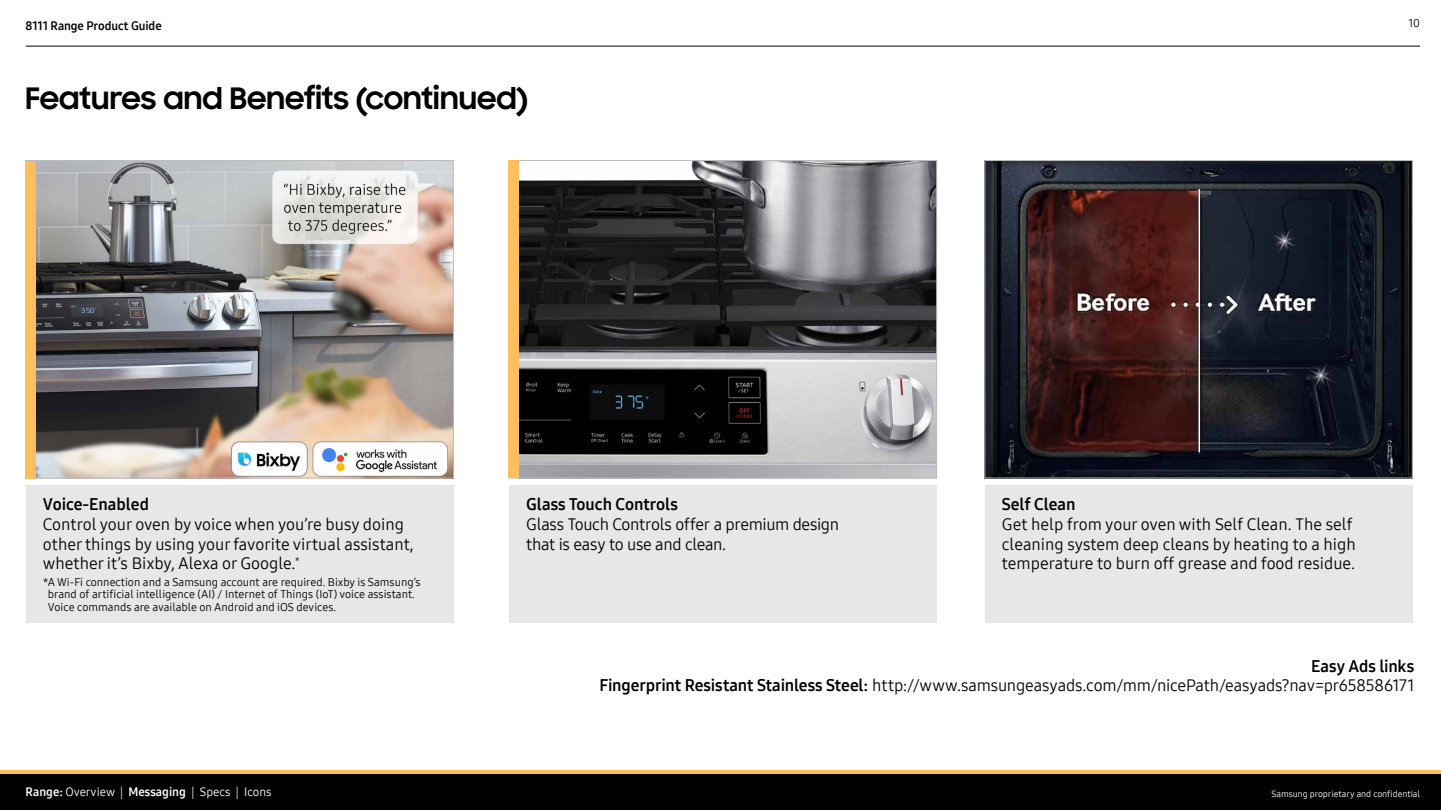
<style>
.page{position:relative;width:1441px;height:810px;background:#fff}
.page>*{position:absolute;margin:0;border:0;box-sizing:border-box;transform-origin:0 0}
.t1{font:700 30px "Samsung Sharp Sans";color:#000}
.t2{font:16.5px/19.8px "Samsung One 400";color:#000}
.t3{font:16.5px/19.8px "Samsung One 400";letter-spacing:-.02em;color:#000}
.t4{font:16.5px "Samsung One 700";color:#000}
.t5{font:12px "Samsung One 400";color:#fff}
.t6{font:12px "Samsung One 700";letter-spacing:-.005em;color:#000}
.t7{font:11.25px/12.8px "Samsung One 400";color:#000}
.t8{font:11.25px "Samsung One 400";color:#000101}
.t9{font:9px "Samsung One 400";letter-spacing:-.01em;color:#fff}
.s1{font-family:"Samsung One 700"}
</style>
<div class="page">
<div style="left:0;top:773px;width:1440px;height:37px;background:#000"></div>
<hr style="left:0;top:770px;width:1440px;height:3px;background:#fdbe5d">
<hr style="left:26px;top:46px;width:1393px;height:1px;background:#000">
<img style="left:986px;top:162px;width:424px;height:314px">
<div style="left:984px;top:160px;width:428px;height:318px;border:1px solid #bcbec0"></div>
<div style="left:984px;top:486px;width:428px;height:137px;background:#e6e7e8"></div>
<div style="left:26px;top:486px;width:427px;height:137px;background:#e6e7e8"></div>
<img style="left:519px;top:162px;width:415px;height:314px">
<div style="left:509px;top:486px;width:427px;height:137px;background:#e6e7e8"></div>
<div style="left:509px;top:160px;width:10px;height:318px;background:#fdbe5d"></div>
<img style="left:36px;top:162px;width:415px;height:314px">
<div style="left:26px;top:161px;width:10px;height:318px;background:#fdbe5d"></div>
<p class="t6" style="left:26px;top:18px;width:137px">8111 Range Product Guide</p>
<p class="t8" style="left:1408px;top:15px;width:13px">10</p>
<h1 class="t1" style="left:26px;top:76px;width:503px">Features and Benefits (continued)</h1>
<p class="t4" style="left:43px;top:493px;width:108px">Voice-Enabled</p>
<p class="t2" style="left:43px;top:514px;width:372px">Control your oven by voice when you’re busy doing other things by using your favorite virtual assistant, whether it’s Bixby, Alexa or Google.<sup>*</sup></p>
<p class="t7" style="left:48px;top:575px;width:374px;text-indent:-5px">*A Wi-Fi connection and a Samsung account are required. Bixby is Samsung’s brand of artificial intelligence (AI) / Internet of Things (IoT) voice assistant.<br>Voice commands are available on Android and iOS devices.</p>
<p class="t4" style="left:526px;top:493px;width:153px">Glass Touch Controls</p>
<p class="t3" style="left:526px;top:514px;width:314px">Glass Touch Controls offer a premium design that is easy to use and clean.</p>
<p class="t4" style="left:1001px;top:493px;width:75px">Self Clean</p>
<p class="t2" style="left:1001px;top:514px;width:355px">Get help from your oven with Self Clean. The self cleaning system deep cleans by heating to a high temperature to burn off grease and food residue.</p>
<p class="t5" style="left:26px;top:784px;width:247px"><span class="s1">Range:</span> Overview | <span class="s1">Messaging</span> | Specs | Icons</p>
<p class="t4" style="left:1310px;top:655px;width:105px">Easy Ads links</p>
<p class="t2" style="left:599px;top:676px;width:816px"><span class="s1">Fingerprint Resistant Stainless Steel:</span> http://www.samsungeasyads.com/mm/nicePath/easyads?nav=pr658586171</p>
<p class="t9" style="left:1271px;top:787px;width:150px">Samsung proprietary and confidential</p>
</div>
